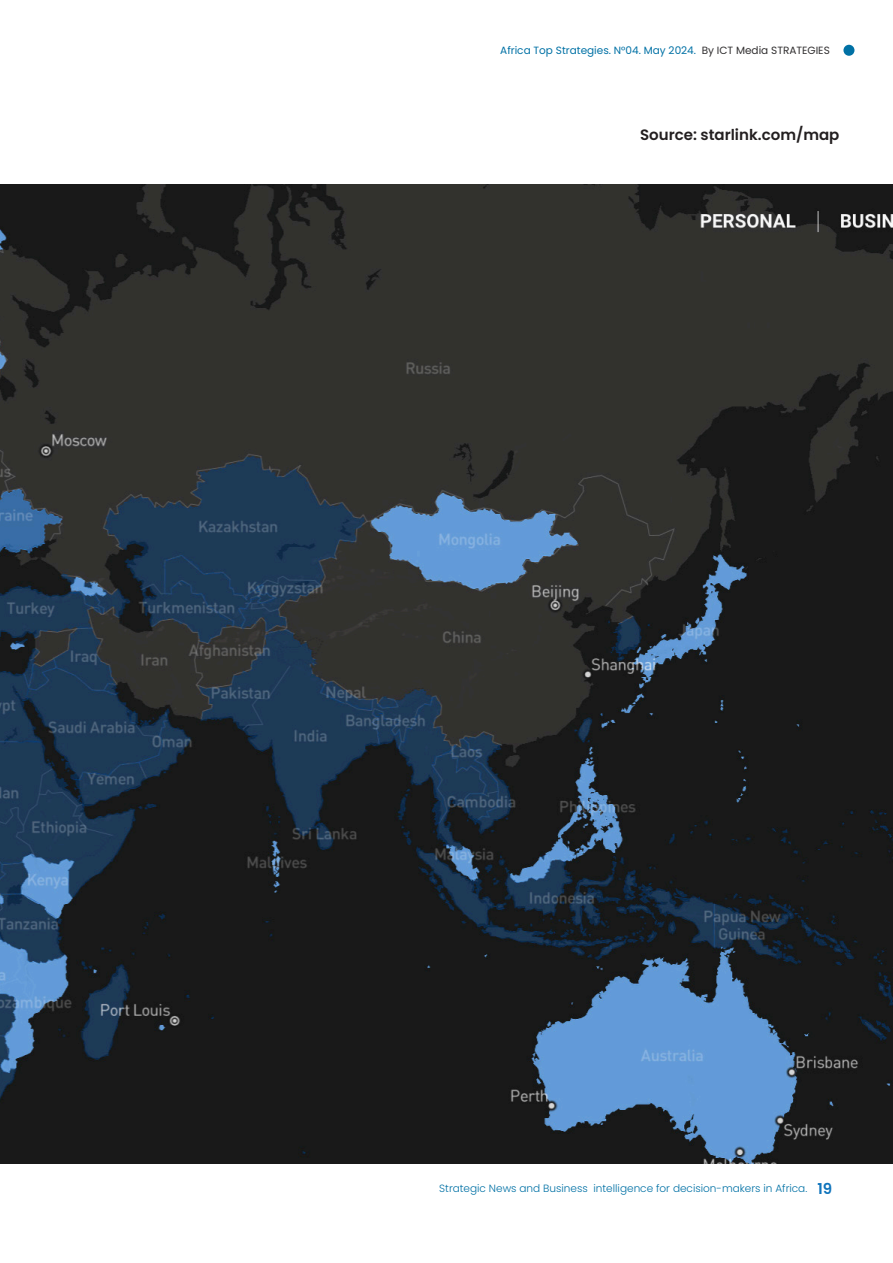
<style>
.page{position:relative;width:893px;height:1263px;background:#fff}
.page>*{position:absolute;margin:0;border:0;box-sizing:border-box;transform-origin:0 0}
.Sub_sub_tittle{font:600 15px "Poppins";color:#231f20}
.t1{font:300 10.5px "Poppins";color:#0071a5}
.t2{font:10.5px "Poppins";color:#0071a5}
.s1{color:#312f30}
.s2{font-weight:600;font-size:15px;color:#1074bc}
</style>
<div class="page">
<div style="left:843px;top:45px;width:11px;height:11px;background:#0071a5;border-radius:50%"></div>
<img style="left:0;top:185px;width:893px;height:978px">
<p class="t2" style="left:500px;top:45px;width:331px">Africa Top Strategies. N°04. May 2024. <span class="s1">By ICT Media STRATEGIES</span></p>
<p class="Sub_sub_tittle" style="left:640px;top:126px;width:201px">Source: starlink.com/map</p>
<p class="t1" style="left:439px;top:1182px;width:395px">Strategic News and Business intelligence for decision-makers in Africa. <span class="s2">19</span></p>
</div>
